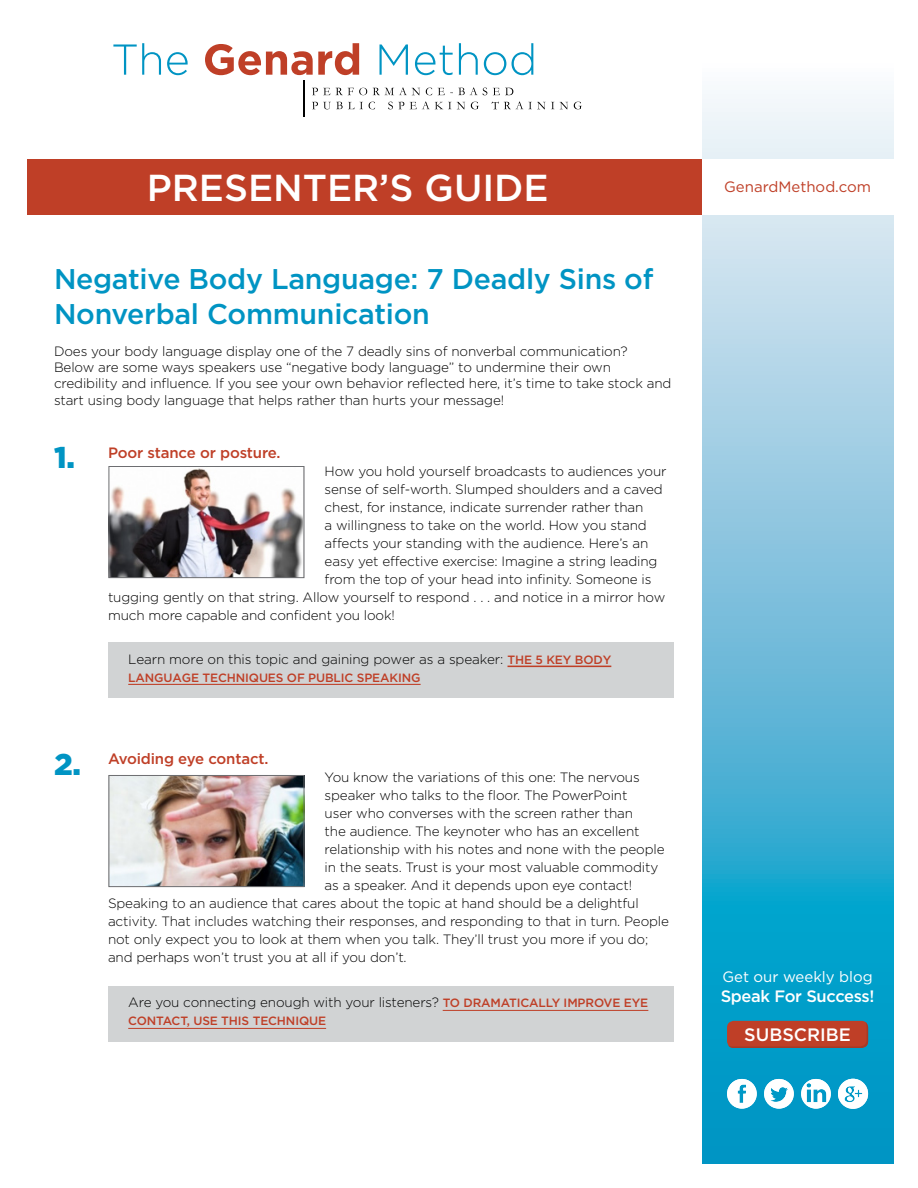
<style>
.page{position:relative;width:918px;height:1188px;background:#fff}
.page>*{position:absolute;margin:0;border:0;box-sizing:border-box;transform-origin:0 0}
.t1{font:500 37.5px "Gotham";color:#fff}
.t2{font:500 28.5px/34.2px "Gotham";letter-spacing:-.01em;color:#0094c3}
.t3{font:500 18px "Gotham";color:#fff}
.t4{font:500 16.5px "Gotham";letter-spacing:-.02em;color:#fff}
.t5{font:500 15px "Gotham";letter-spacing:-.01em;color:#bf3f27}
.t6{font:15px "Gotham";color:#fff}
.t7{font:15px "Gotham";color:#bf3f27}
.t8{font:300 13.5px/16.2px "Gotham";letter-spacing:-.01em;color:#000}
.t9{font:500 12px "Gotham";letter-spacing:-.01em;color:#bf3f27}
.s1{font-weight:900;font-size:30px;color:#0094c3}
.s2{font-weight:500;font-size:12px;color:#bf3f27}
</style>
<div class="page">
<svg style="left:702px;top:94px;width:191px;height:1069px;background:#6bbedb"></svg>
<div style="left:689px;top:159px;width:211px;height:56px;background:#fff"></div>
<div style="left:27px;top:159px;width:675px;height:56px;background:#bf3f27"></div>
<svg style="left:113px;top:43px;width:48px;height:32px"></svg>
<svg style="left:167px;top:52px;width:21px;height:23px"></svg>
<svg style="left:205px;top:43px;width:154px;height:32px"></svg>
<svg style="left:380px;top:44px;width:28px;height:31px"></svg>
<svg style="left:415px;top:46px;width:38px;height:29px"></svg>
<svg style="left:459px;top:43px;width:19px;height:32px"></svg>
<svg style="left:484px;top:52px;width:22px;height:23px"></svg>
<svg style="left:512px;top:43px;width:21px;height:32px"></svg>
<svg style="left:312px;top:88px;width:18px;height:7px"></svg>
<svg style="left:336px;top:88px;width:31px;height:7px"></svg>
<svg style="left:373px;top:87px;width:47px;height:8px"></svg>
<svg style="left:426px;top:88px;width:6px;height:7px"></svg>
<svg style="left:438px;top:87px;width:39px;height:8px"></svg>
<svg style="left:483px;top:88px;width:4px;height:7px"></svg>
<svg style="left:493px;top:88px;width:20px;height:7px"></svg>
<svg style="left:312px;top:102px;width:51px;height:7px"></svg>
<svg style="left:369px;top:102px;width:6px;height:7px"></svg>
<svg style="left:388px;top:102px;width:16px;height:7px"></svg>
<svg style="left:410px;top:101px;width:55px;height:8px"></svg>
<svg style="left:471px;top:102px;width:8px;height:7px"></svg>
<svg style="left:492px;top:101px;width:62px;height:8px"></svg>
<svg style="left:560px;top:102px;width:8px;height:7px"></svg>
<svg style="left:574px;top:102px;width:8px;height:7px"></svg>
<hr style="left:303px;top:80px;width:2px;height:37px;background:#000">
<img style="left:111px;top:468px;width:191px;height:108px">
<div style="left:109px;top:466px;width:195px;height:112px;border:1px solid #6d6e71"></div>
<img style="left:111px;top:777px;width:191px;height:108px">
<div style="left:109px;top:775px;width:195px;height:112px;border:1px solid #6d6e71"></div>
<div style="left:109px;top:642px;width:565px;height:55px;background:#d1d3d4"></div>
<div style="left:109px;top:986px;width:565px;height:55px;background:#d1d3d4"></div>
<hr style="left:443px;top:1010px;width:205px;height:1px;background:#bf3f27">
<hr style="left:128px;top:1028px;width:198px;height:1px;background:#bf3f27">
<hr style="left:128px;top:684px;width:293px;height:1px;background:#bf3f27">
<hr style="left:508px;top:666px;width:103px;height:1px;background:#bf3f27">
<svg style="left:728px;top:1021px;width:140px;height:27px;background:#bc3f27"></svg>
<svg style="left:764px;top:1079px;width:30px;height:30px"></svg>
<svg style="left:801px;top:1079px;width:30px;height:30px"></svg>
<svg style="left:727px;top:1079px;width:30px;height:30px"></svg>
<svg style="left:838px;top:1079px;width:30px;height:30px"></svg>
<h1 class="t1" style="left:147px;top:165px;width:404px">PRESENTER’S GUIDE</h1>
<h2 class="t2" style="left:54px;top:262px;width:601px">Negative Body Language: 7 Deadly Sins of<br>Nonverbal Communication</h2>
<p class="t8" style="left:54px;top:343px;width:619px">Does your body language display one of the 7 deadly sins of nonverbal communication?<br>Below are some ways speakers use “negative body language” to undermine their own credibility and influence. If you see your own behavior reflected here, it’s time to take stock and start using body language that helps rather than hurts your message!</p>
<p class="t5" style="left:54px;top:443px;width:228px"><span class="s1">1.</span> Poor stance or posture.</p>
<p class="t8" style="left:325px;top:463px;width:343px">How you hold yourself broadcasts to audiences your</p>
<p class="t8" style="left:325px;top:481px;width:340px">sense of self-worth. Slumped shoulders and a caved</p>
<p class="t8" style="left:325px;top:499px;width:320px">chest, for instance, indicate surrender rather than</p>
<p class="t8" style="left:325px;top:517px;width:324px">a willingness to take on the world. How you stand</p>
<p class="t8" style="left:325px;top:535px;width:325px">affects your standing with the audience. Here’s an</p>
<p class="t8" style="left:325px;top:553px;width:334px">easy yet effective exercise: Imagine a string leading</p>
<p class="t8" style="left:325px;top:571px;width:328px">from the top of your head into infinity. Someone is</p>
<p class="t8" style="left:108px;top:589px;width:559px">tugging gently on that string. Allow yourself to respond . . . and notice in a mirror how</p>
<p class="t8" style="left:108px;top:607px;width:288px">much more capable and confident you look!</p>
<p class="t8" style="left:128px;top:651px;width:485px">Learn more on this topic and gaining power as a speaker: <span class="s2">THE 5 KEY BODY</span></p>
<p class="t9" style="left:128px;top:670px;width:294px">LANGUAGE TECHNIQUES OF PUBLIC SPEAKING</p>
<p class="t5" style="left:54px;top:750px;width:216px"><span class="s1">2.</span> Avoiding eye contact.</p>
<p class="t8" style="left:325px;top:769px;width:317px">You know the variations of this one: The nervous</p>
<p class="t8" style="left:325px;top:787px;width:304px">speaker who talks to the floor. The PowerPoint</p>
<p class="t8" style="left:325px;top:805px;width:310px">user who converses with the screen rather than</p>
<p class="t8" style="left:325px;top:823px;width:316px">the audience. The keynoter who has an excellent</p>
<p class="t8" style="left:325px;top:841px;width:341px">relationship with his notes and none with the people</p>
<p class="t8" style="left:325px;top:859px;width:335px">in the seats. Trust is your most valuable commodity</p>
<p class="t8" style="left:325px;top:877px;width:309px">as a speaker. And it depends upon eye contact!</p>
<p class="t8" style="left:108px;top:895px;width:532px">Speaking to an audience that cares about the topic at hand should be a delightful</p>
<p class="t8" style="left:108px;top:913px;width:563px">activity. That includes watching their responses, and responding to that in turn. People</p>
<p class="t8" style="left:108px;top:931px;width:542px">not only expect you to look at them when you talk. They’ll trust you more if you do;</p>
<p class="t8" style="left:108px;top:949px;width:300px">and perhaps won’t trust you at all if you don’t.</p>
<p class="t8" style="left:128px;top:994px;width:522px">Are you connecting enough with your listeners? <span class="s2">TO DRAMATICALLY IMPROVE EYE</span></p>
<p class="t9" style="left:128px;top:1014px;width:199px">CONTACT, USE THIS TECHNIQUE</p>
<p class="t7" style="left:724px;top:177px;width:148px">GenardMethod.com</p>
<p class="t6" style="left:722px;top:967px;width:152px">Get our weekly blog</p>
<p class="t4" style="left:721px;top:986px;width:155px">Speak For Success!</p>
<h3 class="t3" style="left:744px;top:1023px;width:108px">SUBSCRIBE</h3>
</div>
